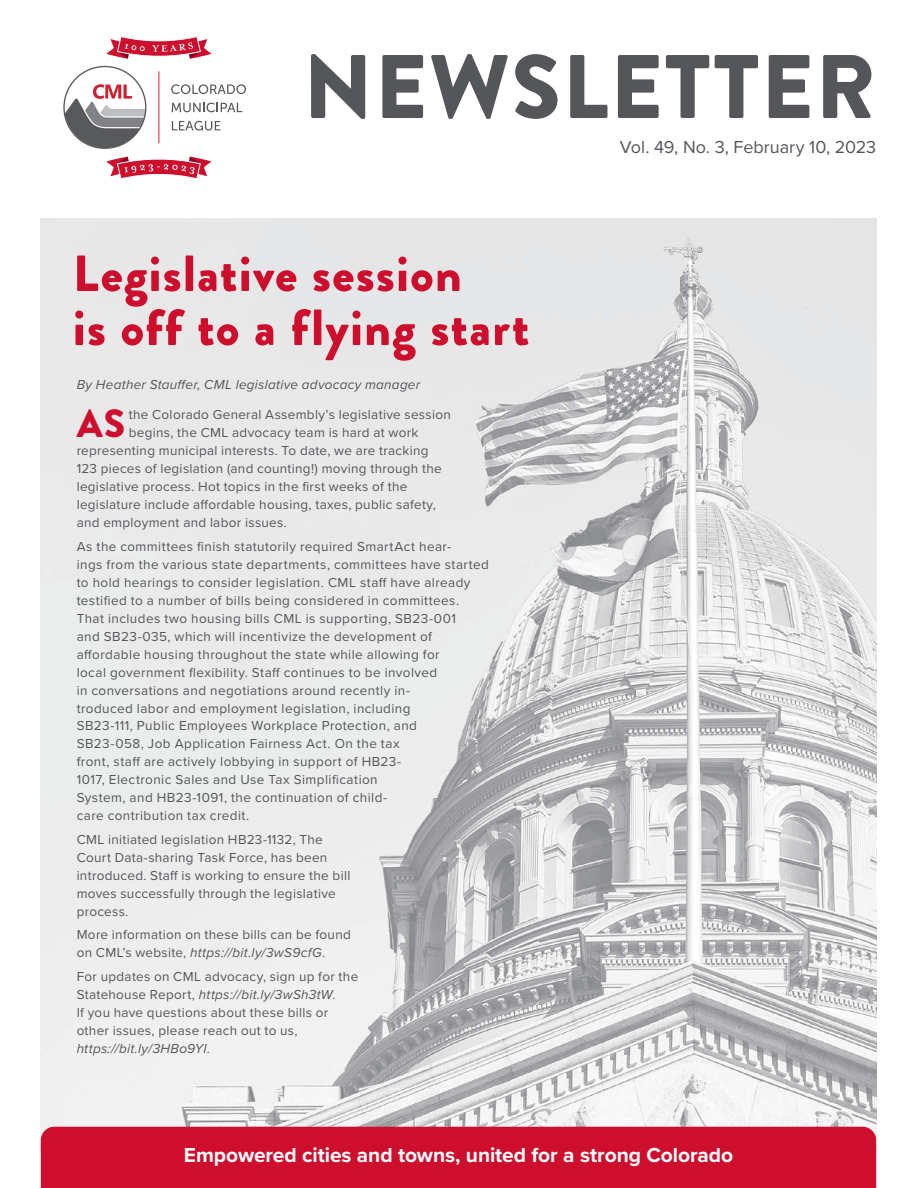
<style>
.page{position:relative;width:918px;height:1188px;background:#fff}
.page>*{position:absolute;margin:0;border:0;box-sizing:border-box;transform-origin:0 0}
.t1{font:900 90px "Brandon Grotesque";letter-spacing:.02em;color:#54565a}
.t2{font:900 50.7px/54px "Brandon Grotesque";letter-spacing:.025em;color:#ce0e2d}
.t3{font:900 39.15px "Brandon Grotesque";color:#ce0e2d}
.t4{font:700 21px "Proxima Nova";letter-spacing:-.005em;color:#fff}
.t5{font:18px "Proxima Nova";color:#54565a}
.t6{font:13.5px/18px "Proxima Nova";letter-spacing:.03em;color:#54565a}
.t7{font:italic 13.5px "Proxima Nova";letter-spacing:.02em;color:#54565a}
.s1{font-style:italic}
</style>
<div class="page">
<img style="left:41px;top:219px;width:835px;height:908px">
<hr style="left:158px;top:71px;width:1px;height:72px;background:#cf202f">
<svg style="left:65px;top:84px;width:81px;height:64px"></svg>
<svg style="left:171px;top:84px;width:75px;height:10px"></svg>
<svg style="left:172px;top:103px;width:70px;height:9px"></svg>
<svg style="left:172px;top:121px;width:48px;height:10px"></svg>
<svg style="left:106px;top:36px;width:106px;height:23px"></svg>
<svg style="left:106px;top:157px;width:105px;height:22px"></svg>
<div style="left:41px;top:1127px;width:835px;height:61px;background:#ce0e2d"></div>
<h1 class="t1" style="left:303px;top:23px;width:574px">NEWSLETTER</h1>
<h2 class="t2" style="left:73px;top:247px;width:458px">Legislative session<br>is off to a flying start</h2>
<p class="t7" style="left:77px;top:374px;width:345px">By Heather Stauffer, CML legislative advocacy manager</p>
<h3 class="t3" style="left:77px;top:396px;width:50px">AS</h3>
<p class="t6" style="left:129px;top:405px;width:324px">the Colorado General Assembly’s legislative session</p>
<p class="t6" style="left:129px;top:423px;width:291px">begins, the CML advocacy team is hard at work</p>
<p class="t6" style="left:77px;top:441px;width:353px">representing municipal interests. To date, we are tracking</p>
<p class="t6" style="left:77px;top:459px;width:367px">123 pieces of legislation (and counting!) moving through the</p>
<p class="t6" style="left:77px;top:477px;width:332px">legislative process. Hot topics in the first weeks of the</p>
<p class="t6" style="left:77px;top:495px;width:361px">legislature include affordable housing, taxes, public safety,</p>
<p class="t6" style="left:77px;top:513px;width:212px">and employment and labor issues.</p>
<p class="t6" style="left:77px;top:536px;width:414px">As the committees finish statutorily required SmartAct hear-<br>ings from the various state departments, committees have started to hold hearings to consider legislation. CML staff have already testified to a number of bills being considered in committees.<br>That includes two housing bills CML is supporting, SB23-001<br>and SB23-035, which will incentivize the development of affordable housing throughout the state while allowing for<br>local government flexibility. Staff continues to be involved<br>in conversations and negotiations around recently in-<br>troduced labor and employment legislation, including<br>SB23-111, Public Employees Workplace Protection, and<br>SB23-058, Job Application Fairness Act. On the tax<br>front, staff are actively lobbying in support of HB23-<br>1017, Electronic Sales and Use Tax Simplification<br>System, and HB23-1091, the continuation of child-<br>care contribution tax credit.</p>
<p class="t6" style="left:77px;top:830px;width:275px">CML initiated legislation HB23-1132, The Court Data-sharing Task Force, has been introduced. Staff is working to ensure the bill moves successfully through the legislative process.</p>
<p class="t6" style="left:77px;top:925px;width:276px">More information on these bills can be found on CML’s website, <span class="s1">https://bit.ly/3wS9cfG</span>.</p>
<p class="t6" style="left:77px;top:967px;width:283px">For updates on CML advocacy, sign up for the Statehouse Report, <span class="s1">https://bit.ly/3wSh3tW</span>.<br>If you have questions about these bills or other issues, please reach out to us, <span class="s1">https://bit.ly/3HBo9YI</span>.</p>
<h3 class="t5" style="left:620px;top:133px;width:258px">Vol. 49, No. 3, February 10, 2023</h3>
<h3 class="t4" style="left:184px;top:1139px;width:551px">Empowered cities and towns, united for a strong Colorado</h3>
</div>
